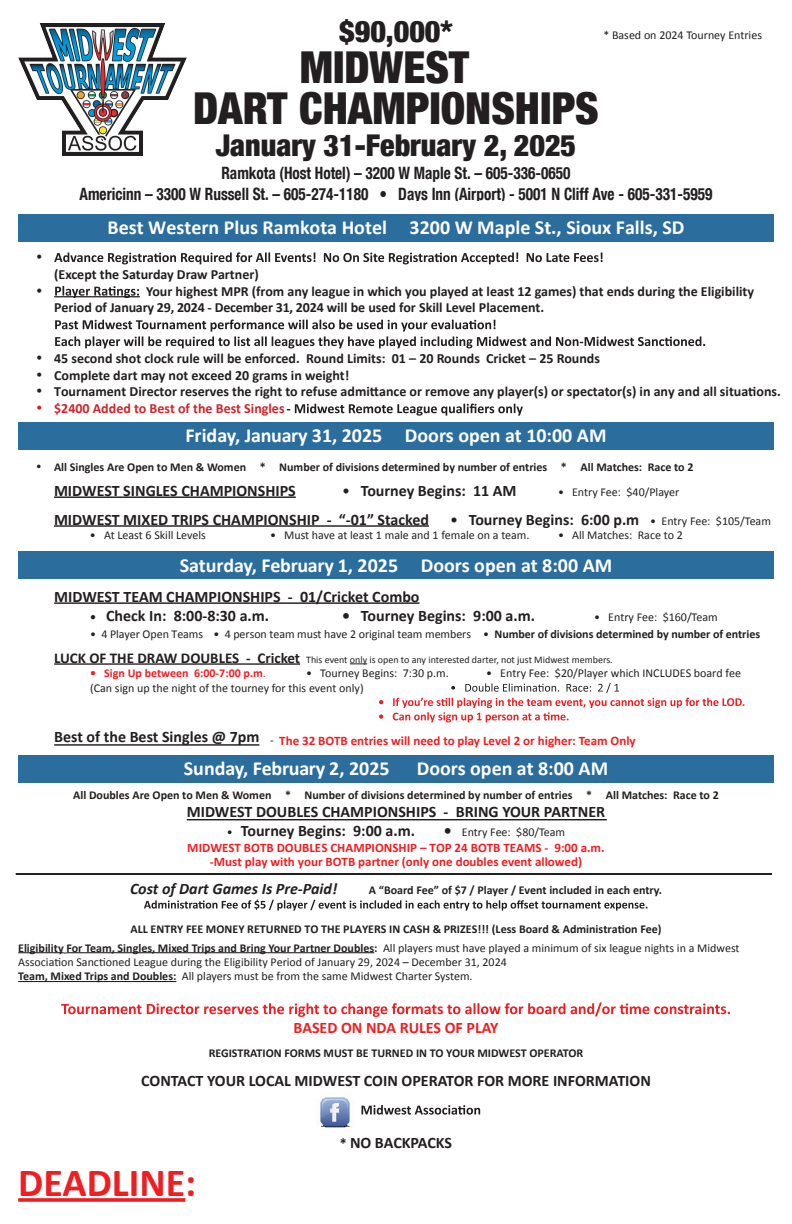
<style>
.page{position:relative;width:792px;height:1224px;background:#fff}
.page>*{position:absolute;margin:0;border:0;box-sizing:border-box;transform-origin:0 0}
.t1{font:900 condensed 44px/41px "Helvetica Neue";color:#231f20;text-align:center}
.t2{font:700 40px "Calibri";color:#ee1f23}
.t3{font:900 condensed 30px "Helvetica Neue";color:#231f20}
.t4{font:700 20px "Calibri";color:#fff}
.t5{font:700 condensed 17px/20.4px "Helvetica Neue Condensed";color:#231f20;text-align:center;scale:.9 1}
.t6{font:700 16px "Calibri";color:#231f20}
.t7{font:italic 700 16px "Calibri";color:#231f20}
.t8{font:700 16px "Calibri";color:#ee1f23}
.t9{font:700 14px/16.8px "Calibri";color:#231f20}
.t10{font:700 14px "Calibri";color:#d1232a}
.t11{font:14px "Symbol";color:#231f20}
.t12{font:700 13px/14px "Calibri";color:#ee1f23;text-align:center}
.t13{font:12px "Calibri";color:#231f20}
.t14{font:700 12px "Calibri";color:#231f20}
.t15{font:700 12px "Calibri";color:#ee1f23}
.t16{font:10px "Calibri";color:#231f20}
.s1{font-weight:400}
.s2{font-weight:400;font-size:12px}
.s3{font-size:12px}
.s4{font-weight:700}
.s5{font-weight:700;font-size:15px}
.s6{font-weight:700;font-size:16px}
.s7{font-size:14px}
</style>
<div class="page">
<hr style="left:18px;top:952px;width:46px;height:1px;background:#231f20">
<hr style="left:66px;top:952px;width:308px;height:1px;background:#231f20">
<hr style="left:18px;top:981px;width:158px;height:1px;background:#231f20">
<svg style="left:18px;top:1198px;width:167px;height:4px"></svg>
<svg style="left:144px;top:900px;width:503px;height:11px"></svg>
<svg style="left:61px;top:1002px;width:669px;height:15px"></svg>
<svg style="left:361px;top:1105px;width:119px;height:10px"></svg>
<img style="left:320px;top:1097px;width:30px;height:31px">
<img style="left:18px;top:23px;width:168px;height:132px">
<div style="left:18px;top:756px;width:756px;height:27px;background:#2b6d9d"></div>
<div style="left:18px;top:551px;width:756px;height:28px;background:#2b6d9d"></div>
<div style="left:18px;top:215px;width:756px;height:27px;background:#2b6d9d"></div>
<div style="left:18px;top:422px;width:756px;height:28px;background:#2b6d9d"></div>
<hr style="left:54px;top:296px;width:86px;height:1px;background:#231f20">
<svg style="left:54px;top:252px;width:549px;height:12px"></svg>
<svg style="left:55px;top:286px;width:84px;height:12px"></svg>
<svg style="left:55px;top:320px;width:650px;height:28px"></svg>
<svg style="left:287px;top:404px;width:236px;height:12px"></svg>
<hr style="left:54px;top:496px;width:242px;height:2px;background:#231f20">
<hr style="left:54px;top:525px;width:375px;height:2px;background:#231f20">
<hr style="left:54px;top:602px;width:366px;height:2px;background:#231f20">
<hr style="left:54px;top:663px;width:246px;height:2px;background:#231f20">
<svg style="left:350px;top:664px;width:17px;height:1px"></svg>
<hr style="left:54px;top:744px;width:205px;height:2px;background:#231f20">
<svg style="left:379px;top:683px;width:365px;height:39px"></svg>
<hr style="left:187px;top:819px;width:420px;height:1px;background:#231f20">
<hr style="left:16px;top:873px;width:756px;height:2px;background:#231f20">
<h3 class="t3" style="left:339px;top:7px;width:115px">$90,000*</h3>
<p class="t13" style="left:603px;top:26px;width:160px">* Based on 2024 Tourney Entries</p>
<h1 class="t1" style="left:193px;top:45px;width:407px">MIDWEST<br>DART CHAMPIONSHIPS</h1>
<h3 class="t3" style="left:216px;top:121px;width:362px">January 31-February 2, 2025</h3>
<h3 class="t5" style="left:80px;top:163px;width:705px">Ramkota (Host Hotel) – 3200 W Maple St. – 605-336-0650<br>Americinn – 3300 W Russell St. – 605-274-1180 • Days Inn (Airport) - 5001 N Cliff Ave - 605-331-5959</h3>
<p class="t11" style="left:36px;top:250px;width:8px">•</p>
<h3 class="t4" style="left:108px;top:213px;width:578px">Best Western Plus Ramkota Hotel 3200 W Maple St., Sioux Falls, SD</h3>
<p class="t9" style="left:54px;top:265px;width:206px">(Except the Saturday Draw Partner)</p>
<p class="t11" style="left:36px;top:284px;width:8px">•</p>
<p class="t9" style="left:54px;top:282px;width:701px;text-indent:92px">Your highest MPR (from any league in which you played at least 12 games) that ends during the Eligibility<br>Period of January 29, 2024 - December 31, 2024 will be used for Skill Level Placement.</p>
<p class="t9" style="left:36px;top:349px;width:565px">• 45 second shot clock rule will be enforced. Round Limits: 01 – 20 Rounds Cricket – 25 Rounds</p>
<p class="t9" style="left:36px;top:366px;width:315px">• Complete dart may not exceed 20 grams in weight!</p>
<p class="t9" style="left:36px;top:382px;width:746px">• Tournament Director reserves the right to refuse admittance or remove any player(s) or spectator(s) in any and all situations.</p>
<p class="t10" style="left:36px;top:399px;width:250px">• $2400 Added to Best of the Best Singles</p>
<h3 class="t4" style="left:185px;top:422px;width:423px">Friday, January 31, 2025 Doors open at 10:00 AM</h3>
<p class="t14" style="left:36px;top:458px;width:659px">• All Singles Are Open to Men &amp; Women * Number of divisions determined by number of entries * All Matches: Race to 2</p>
<h3 class="t6" style="left:54px;top:479px;width:243px">MIDWEST SINGLES CHAMPIONSHIPS</h3>
<h3 class="t6" style="left:342px;top:479px;width:176px"><span class="s1">•</span> Tourney Begins: 11 AM</h3>
<p class="t13" style="left:558px;top:484px;width:123px">• Entry Fee: $40/Player</p>
<h3 class="t6" style="left:54px;top:508px;width:377px">MIDWEST MIXED TRIPS CHAMPIONSHIP - “-01” Stacked</h3>
<h3 class="t6" style="left:450px;top:508px;width:322px"><span class="s1">•</span> Tourney Begins: 6:00 p.m <span class="s2">• Entry Fee: $105/Team</span></h3>
<p class="t13" style="left:90px;top:527px;width:118px">• At Least 6 Skill Levels</p>
<p class="t13" style="left:270px;top:527px;width:261px">• Must have at least 1 male and 1 female on a team.</p>
<p class="t13" style="left:558px;top:527px;width:126px">• All Matches: Race to 2</p>
<h3 class="t4" style="left:180px;top:552px;width:434px">Saturday, February 1, 2025 Doors open at 8:00 AM</h3>
<h3 class="t6" style="left:54px;top:585px;width:367px">MIDWEST TEAM CHAMPIONSHIPS - 01/Cricket Combo</h3>
<h3 class="t6" style="left:90px;top:604px;width:180px"><span class="s3">•</span> Check In: 8:00-8:30 a.m.</h3>
<h3 class="t6" style="left:342px;top:604px;width:194px">• Tourney Begins: 9:00 a.m.</h3>
<p class="t13" style="left:594px;top:609px;width:125px">• Entry Fee: $160/Team</p>
<p class="t13" style="left:90px;top:625px;width:671px">• 4 Player Open Teams • 4 person team must have 2 original team members • <span class="s4">Number of divisions determined by number of entries</span></p>
<p class="t16" style="left:54px;top:652px;width:560px"><span class="s5">LUCK OF THE DRAW DOUBLES - Cricket</span> This event only is open to any interested darter, not just Midwest members.</p>
<p class="t15" style="left:90px;top:665px;width:177px">• Sign Up between 6:00-7:00 p.m<span class="s1">.</span></p>
<p class="t13" style="left:306px;top:665px;width:144px">• Tourney Begins: 7:30 p.m.</p>
<p class="t13" style="left:486px;top:665px;width:256px">• Entry Fee: $20/Player which INCLUDES board fee</p>
<p class="t13" style="left:90px;top:679px;width:275px">(Can sign up the night of the tourney for this event only)</p>
<h3 class="t6" style="left:54px;top:725px;width:221px">Best of the Best Singles @ 7pm <sub>-</sub></h3>
<p class="t12" style="left:279px;top:733px;width:358px">The 32 BOTB entries will need to play Level 2 or higher: Team Only</p>
<h3 class="t4" style="left:184px;top:754px;width:207px">Sunday, February 2, 2025</h3>
<h3 class="t4" style="left:417px;top:754px;width:193px">Doors open at 8:00 AM</h3>
<p class="t14" style="left:73px;top:786px;width:647px">All Doubles Are Open to Men &amp; Women * Number of divisions determined by number of entries * All Matches: Race to 2</p>
<h3 class="t6" style="left:187px;top:801px;width:420px">MIDWEST DOUBLES CHAMPIONSHIPS - BRING YOUR PARTNER</h3>
<h3 class="t6" style="left:227px;top:819px;width:190px"><span class="s2">•</span> Tourney Begins: 9:00 a.m.</h3>
<p class="t13" style="left:444px;top:823px;width:123px"><span class="s6">•</span> Entry Fee: $80/Team</p>
<p class="t12" style="left:187px;top:840px;width:419px">MIDWEST BOTB DOUBLES CHAMPIONSHIP – TOP 24 BOTB TEAMS - 9:00 a.m. -Must play with your BOTB partner (only one doubles event allowed)</p>
<h3 class="t7" style="left:130px;top:877px;width:209px">Cost of Dart Games Is Pre-Paid!</h3>
<p class="t14" style="left:369px;top:882px;width:295px">A “Board Fee” of $7 / Player / Event included in each entry.</p>
<p class="t14" style="left:131px;top:920px;width:533px">ALL ENTRY FEE MONEY RETURNED TO THE PLAYERS IN CASH &amp; PRIZES!!! (Less Board &amp; Administration Fee)</p>
<p class="t14" style="left:18px;top:939px;width:723px">Eligibility For Team, Singles, Mixed Trips and Bring Your Partner Doubles: <span class="s1">All players must have played a minimum of six league nights in a Midwest</span></p>
<p class="t13" style="left:18px;top:968px;width:456px"><span class="s4">Team, Mixed Trips and Doubles:</span> All players must be from the same Midwest Charter System.</p>
<p class="t13" style="left:18px;top:954px;width:490px">Association Sanctioned League during the Eligibility Period of January 29, 2024 – December 31, 2024</p>
<h3 class="t8" style="left:294px;top:1017px;width:206px">BASED ON NDA RULES OF PLAY</h3>
<p class="t14" style="left:209px;top:1045px;width:376px">REGISTRATION FORMS MUST BE TURNED IN TO YOUR MIDWEST OPERATOR</p>
<h3 class="t6" style="left:141px;top:1069px;width:511px">CONTACT YOUR LOCAL MIDWEST COIN OPERATOR FOR MORE INFORMATION</h3>
<h2 class="t2" style="left:18px;top:1155px;width:180px">DEADLINE:</h2>
<h3 class="t6" style="left:340px;top:1132px;width:114px"><span class="s7">*</span> NO BACKPACKS</h3>
</div>
